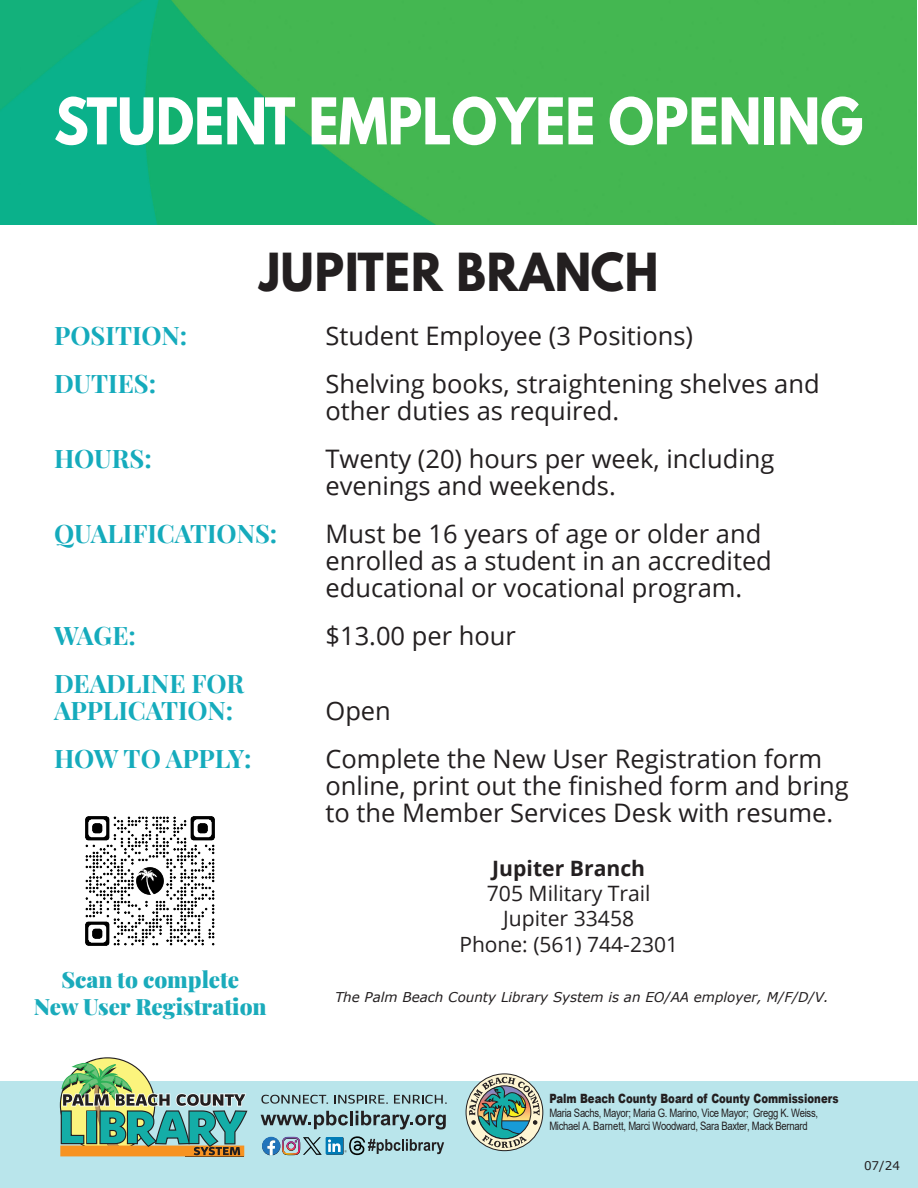
<style>
.page{position:relative;width:918px;height:1188px;background:#fff}
.page>*{position:absolute;margin:0;border:0;box-sizing:border-box;transform-origin:0 0}
.Document{font:700 57px "League Spartan";color:#fff;scale:.91 1}
.Document-2{font:700 46.5px "League Spartan";letter-spacing:.02em;color:#231f20;scale:.95 1}
.Document-3{font:25.5px/27px "Open Sans";color:#231f20}
.Document-4{font:700 25.5px "Playfair Display";letter-spacing:-.005em;color:#15abbc}
.t1{font:900 22.5px "Playfair Display";color:#1aabbb}
.t2{font:21.15px "Open Sans";color:#231f20}
.t3{font:700 21.15px "Open Sans";color:#231f20}
.t4{font:21px "Open Sans";color:#231f20}
.Document-5{font:italic 13.5px "Verdana";color:#231f20}
.t5{font:900 12.75px "Arial";color:#231f20;scale:.79 1}
.Document-6{font:12px "Verdana";color:#231f20}
.t6{font:11.55px/13px "Arial";letter-spacing:-.03em;color:#231f20;scale:.82 1}
</style>
<div class="page">
<img style="left:0;top:0;width:917px;height:225px">
<div style="left:0;top:1081px;width:918px;height:107px;background:#b9e5eb"></div>
<svg style="left:466px;top:1074px;width:77px;height:77px"></svg>
<div style="left:466px;top:1073px;width:77px;height:78px;border:1px solid #231f20;border-radius:50%"></div>
<svg style="left:469px;top:1077px;width:71px;height:71px;background:#8faa9a"></svg>
<div style="left:477px;top:1085px;width:54px;height:54px;border:1px solid #231f20;border-radius:50%"></div>
<svg style="left:60px;top:1057px;width:188px;height:99px"></svg>
<svg style="left:261px;top:1095px;width:67px;height:9px"></svg>
<svg style="left:334px;top:1095px;width:54px;height:9px"></svg>
<svg style="left:394px;top:1095px;width:53px;height:9px"></svg>
<svg style="left:261px;top:1111px;width:87px;height:18px"></svg>
<hr style="left:350px;top:1111px;width:3px;height:14px;background:#231f20">
<svg style="left:356px;top:1111px;width:90px;height:19px"></svg>
<svg style="left:262px;top:1136px;width:182px;height:19px"></svg>
<img style="left:85px;top:816px;width:130px;height:130px">
<p class="Document" style="left:54px;top:77px;width:891px">STUDENT EMPLOYEE OPENING</p>
<p class="Document-4" style="left:54px;top:316px;width:135px">POSITION:</p>
<p class="Document-4" style="left:54px;top:364px;width:104px">DUTIES:</p>
<p class="Document-4" style="left:54px;top:439px;width:99px">HOURS:</p>
<p class="Document-2" style="left:259px;top:236px;width:422px">JUPITER BRANCH</p>
<p class="Document-3" style="left:326px;top:311px;width:496px;line-height:48px">Student Employee (3 Positions)<br>Shelving books, straightening shelves and</p>
<p class="Document-3" style="left:325px;top:386px;width:450px;line-height:48px">other duties as required.<br>Twenty (20) hours per week, including</p>
<p class="Document-3" style="left:325px;top:472px;width:292px">evenings and weekends.</p>
<p class="Document-4" style="left:54px;top:514px;width:225px">QUALIFICATIONS:</p>
<p class="Document-3" style="left:325px;top:520px;width:448px">Must be 16 years of age or older and enrolled as a student in an accredited</p>
<p class="Document-3" style="left:325px;top:574px;width:418px">educational or vocational program.</p>
<p class="Document-4" style="left:54px;top:616px;width:83px">WAGE:</p>
<p class="Document-3" style="left:326px;top:622px;width:192px">$13.00 per hour</p>
<p class="Document-4" style="left:54px;top:664px;width:192px">DEADLINE FOR</p>
<p class="Document-4" style="left:54px;top:691px;width:181px">APPLICATION:</p>
<p class="Document-3" style="left:326px;top:697px;width:67px">Open</p>
<p class="Document-4" style="left:54px;top:739px;width:199px">HOW TO APPLY:</p>
<p class="Document-3" style="left:325px;top:745px;width:525px">Complete the New User Registration form online, print out the finished form and bring to the Member Services Desk with resume.</p>
<p class="t1" style="left:61px;top:961px;width:179px">Scan to complete</p>
<p class="t1" style="left:34px;top:988px;width:234px">New User Registration</p>
<p class="t3" style="left:492px;top:853px;width:154px">Jupiter Branch</p>
<p class="t2" style="left:487px;top:879px;width:165px">705 Military Trail</p>
<p class="t2" style="left:503px;top:904px;width:132px">Jupiter 33458</p>
<p class="t4" style="left:459px;top:930px;width:220px">Phone: (561) 744-2301</p>
<p class="Document-5" style="left:335px;top:988px;width:495px">The Palm Beach County Library System is an EO/AA employer, M/F/D/V.</p>
<p class="t5" style="left:549px;top:1089px;width:368px">Palm Beach County Board of County Commissioners</p>
<p class="t6" style="left:549px;top:1106px;width:329px">Maria Sachs, Mayor; Maria G. Marino, Vice Mayor; Gregg K. Weiss,<br>Michael A. Barnett, Marci Woodward, Sara Baxter, Mack Bernard</p>
<p class="Document-6" style="left:864px;top:1158px;width:37px">07/24</p>
</div>
